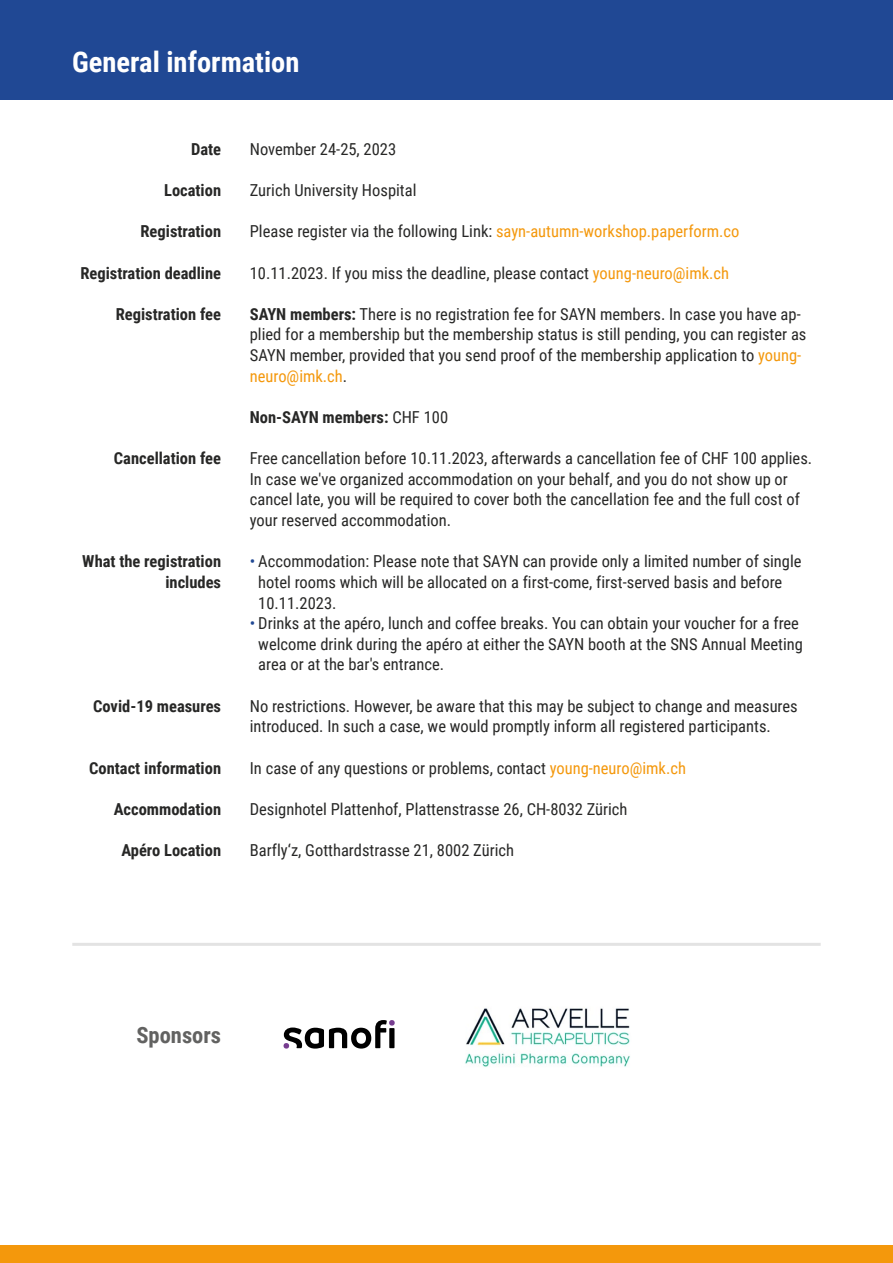
<style>
.page{position:relative;width:893px;height:1263px;background:#fff}
.page>*{position:absolute;margin:0;border:0;box-sizing:border-box;transform-origin:0 0}
.Titel__DE{font:700 28.5px "Roboto Condensed";color:#fff}
.Titel__DE-2{font:700 22.5px "Roboto Condensed";color:#626261}
.Laufschrift__DE{font:16.5px/20.7px "Roboto Condensed";color:#272726}
.Laufschrift_Linke_Spalte__DE{font:700 16.5px/20.7px "Roboto Condensed";color:#272726;text-align:right}
.Laufschrift__DE-2{font:700 16.5px "Roboto Condensed";color:#272726}
.s1{color:#f4980c}
.s2{font-weight:700}
.s3{font-weight:400}
.s4{color:#204894}
</style>
<div class="page">
<div style="left:0;top:0;width:893px;height:100px;background:#204894"></div>
<div style="left:0;top:1246px;width:893px;height:17px;background:#f4980c"></div>
<hr style="left:72px;top:943px;width:749px;height:3px;background:#e3e3e3">
<svg style="left:284px;top:1020px;width:111px;height:28px"></svg>
<img style="left:465px;top:1008px;width:165px;height:59px">
<p class="Titel__DE" style="left:72px;top:42px;width:229px">General information</p>
<p class="Laufschrift_Linke_Spalte__DE" style="left:191px;top:138px;width:32px">Date</p>
<p class="Laufschrift_Linke_Spalte__DE" style="left:164px;top:179px;width:59px">Location</p>
<p class="Laufschrift_Linke_Spalte__DE" style="left:141px;top:220px;width:82px">Registration</p>
<p class="Laufschrift_Linke_Spalte__DE" style="left:80px;top:262px;width:142px">Registration deadline</p>
<p class="Laufschrift_Linke_Spalte__DE" style="left:116px;top:303px;width:107px">Registration fee</p>
<p class="Laufschrift_Linke_Spalte__DE" style="left:114px;top:447px;width:109px">Cancellation fee</p>
<p class="Laufschrift_Linke_Spalte__DE" style="left:82px;top:550px;width:140px">What the registration includes</p>
<p class="Laufschrift_Linke_Spalte__DE" style="left:93px;top:695px;width:129px">Covid-19 measures</p>
<p class="Laufschrift_Linke_Spalte__DE" style="left:89px;top:757px;width:133px">Contact information</p>
<p class="Laufschrift_Linke_Spalte__DE" style="left:114px;top:798px;width:109px">Accommodation</p>
<p class="Laufschrift_Linke_Spalte__DE" style="left:121px;top:839px;width:101px">Apéro Location</p>
<p class="Laufschrift__DE" style="left:250px;top:138px;width:148px">November 24-25, 2023</p>
<p class="Laufschrift__DE" style="left:250px;top:179px;width:168px">Zurich University Hospital</p>
<p class="Laufschrift__DE" style="left:250px;top:220px;width:491px">Please register via the following Link: <span class="s1">sayn-autumn-workshop.paperform.co</span></p>
<p class="Laufschrift__DE" style="left:250px;top:262px;width:481px">10.11.2023. If you miss the deadline, please contact <span class="s1">young-neuro@imk.ch</span></p>
<p class="Laufschrift__DE" style="left:250px;top:303px;width:558px"><span class="s2">SAYN members:</span> There is no registration fee for SAYN members. In case you have ap&shy;plied for a membership but the membership status is still pending, you can register as SAYN member, provided that you send proof of the membership application to <span class="s1">young&shy;neuro@imk.ch</span>.</p>
<p class="Laufschrift__DE-2" style="left:250px;top:405px;width:200px">Non-SAYN members: <span class="s3">CHF 100</span></p>
<p class="Laufschrift__DE" style="left:250px;top:447px;width:564px">Free cancellation before 10.11.2023, afterwards a cancellation fee of CHF 100 applies.<br>In case we've organized accommodation on your behalf, and you do not show up or cancel late, you will be required to cover both the cancellation fee and the full cost of your reserved accommodation.</p>
<p class="Laufschrift__DE" style="left:258px;top:550px;width:545px;text-indent:-9px"><span class="s4">•</span> Accommodation: Please note that SAYN can provide only a limited number of single hotel rooms which will be allocated on a first-come, first-served basis and before<br>10.11.2023.</p>
<p class="Laufschrift__DE" style="left:258px;top:612px;width:546px;text-indent:-9px"><span class="s4">•</span> Drinks at the apéro, lunch and coffee breaks. You can obtain your voucher for a free welcome drink during the apéro at either the SAYN booth at the SNS Annual Meeting area or at the bar's entrance.</p>
<p class="Laufschrift__DE" style="left:250px;top:695px;width:549px">No restrictions. However, be aware that this may be subject to change and measures introduced. In such a case, we would promptly inform all registered participants.</p>
<p class="Laufschrift__DE" style="left:250px;top:757px;width:438px">In case of any questions or problems, contact <span class="s1">young-neuro@imk.ch</span></p>
<p class="Laufschrift__DE" style="left:250px;top:798px;width:379px">Designhotel Plattenhof, Plattenstrasse 26, CH-8032 Zürich</p>
<p class="Laufschrift__DE" style="left:250px;top:839px;width:266px">Barfly‘z, Gotthardstrasse 21, 8002 Zürich</p>
<p class="Titel__DE-2" style="left:136px;top:1019px;width:86px">Sponsors</p>
</div>
